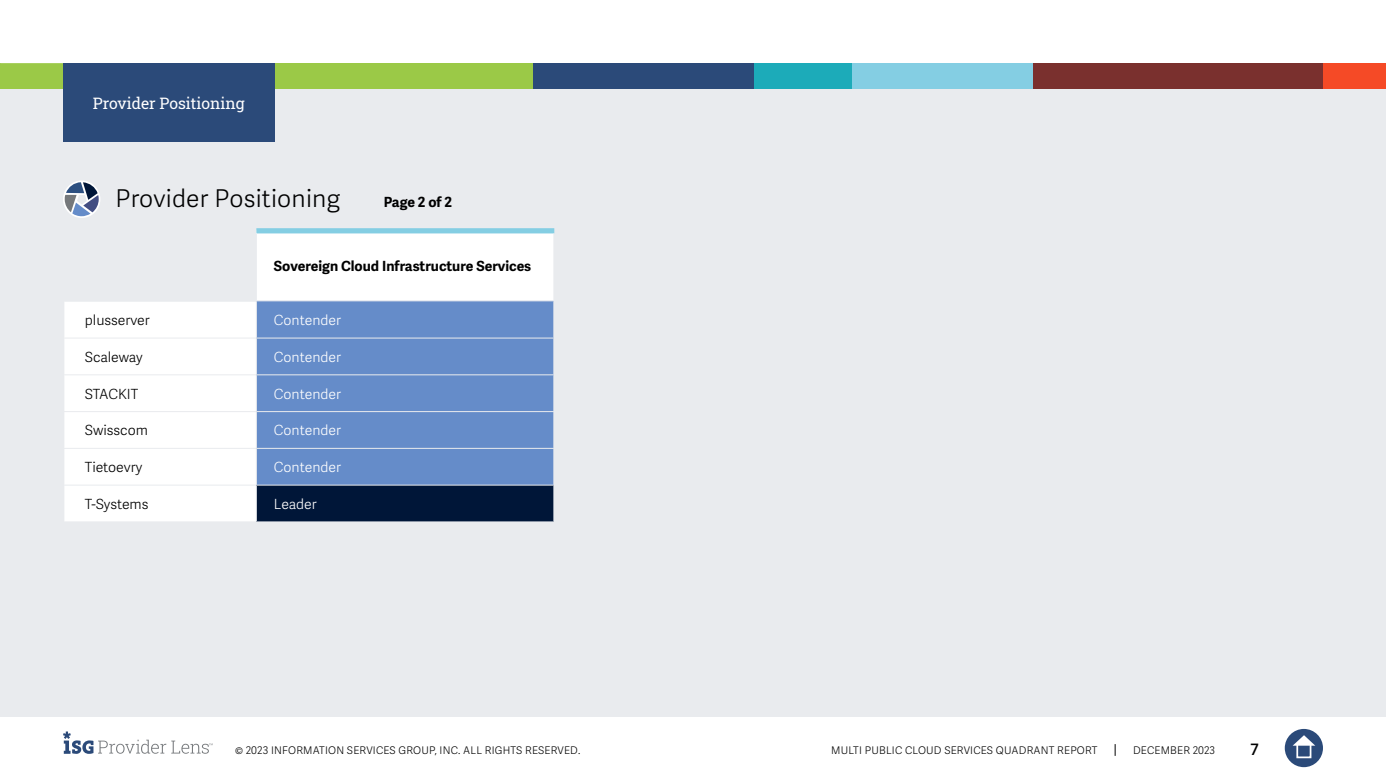
<style>
.page{position:relative;width:1386px;height:780px;background:#fff}
.page>*{position:absolute;margin:0;border:0;box-sizing:border-box;transform-origin:0 0}
.t1{font:300 24.5px "Adelle Sans";letter-spacing:.01em;color:#000}
.t2{font:15.75px "Roboto Slab ISG P Regular";color:#fff}
.t3{font:600 15.75px "Adelle Sans";color:#000}
.t4{font:300 14px "Adelle Sans";color:#000}
.t5{font:300 14px "Adelle Sans";color:#fff}
.t6{font:700 14px "Adelle Sans";color:#000}
.t7{font:300 10.5px "Adelle Sans";letter-spacing:.02em;color:#000}
</style>
<div class="page">
<svg style="left:1115px;top:744px;width:1px;height:12px"></svg>
<div style="left:1285px;top:729px;width:38px;height:38px;background:#2b4a79;border-radius:50%"></div>
<svg style="left:1293px;top:735px;width:22px;height:10px"></svg>
<div style="left:1296px;top:743px;width:15px;height:15px;border:2px solid #fff"></div>
<svg style="left:63px;top:731px;width:150px;height:23px"></svg>
<div style="left:0;top:63px;width:1386px;height:654px;background:#e9ebee"></div>
<div style="left:0;top:63px;width:533px;height:26px;background:#9bc947"></div>
<svg style="left:0;top:63px;width:63px;height:1px"></svg>
<div style="left:533px;top:63px;width:223px;height:26px;background:#2b4a79"></div>
<div style="left:850px;top:63px;width:184px;height:26px;background:#84cee3"></div>
<div style="left:1323px;top:63px;width:63px;height:26px;background:#f54a26"></div>
<div style="left:1033px;top:63px;width:290px;height:26px;background:#7a302e"></div>
<div style="left:754px;top:63px;width:98px;height:26px;background:#1cabb9"></div>
<div style="left:63px;top:63px;width:211px;height:79px;background:#2b4a79"></div>
<svg style="left:63px;top:180px;width:37px;height:38px"></svg>
<svg style="left:65px;top:182px;width:34px;height:34px"></svg>
<div style="left:256px;top:231px;width:298px;height:70px;background:#fff"></div>
<div style="left:64px;top:302px;width:192px;height:219px;background:#fff"></div>
<div style="left:257px;top:301px;width:296px;height:183px;background:#658cc9"></div>
<div style="left:256px;top:485px;width:298px;height:37px;background:#001638"></div>
<hr style="left:63px;top:337px;width:194px;height:1px;background:#e9ebee">
<hr style="left:63px;top:374px;width:194px;height:1px;background:#e9ebee">
<hr style="left:63px;top:448px;width:194px;height:1px;background:#e9ebee">
<hr style="left:63px;top:484px;width:194px;height:1px;background:#e9ebee">
<hr style="left:63px;top:521px;width:194px;height:1px;background:#e9ebee">
<div style="left:256px;top:228px;width:298px;height:5px;background:#84cee3"></div>
<hr style="left:256px;top:233px;width:1px;height:67px;background:#e9ebee">
<hr style="left:256px;top:300px;width:298px;height:1px;background:#e9ebee">
<hr style="left:553px;top:233px;width:1px;height:67px;background:#e9ebee">
<hr style="left:63px;top:411px;width:194px;height:1px;background:#e9ebee">
<hr style="left:256px;top:485px;width:1px;height:36px;background:#e9ebee">
<hr style="left:553px;top:485px;width:1px;height:36px;background:#e9ebee">
<hr style="left:257px;top:521px;width:297px;height:1px;background:#e9ebee">
<hr style="left:257px;top:337px;width:297px;height:1px;background:#e9ebee">
<hr style="left:257px;top:374px;width:297px;height:1px;background:#e9ebee">
<hr style="left:257px;top:411px;width:297px;height:1px;background:#e9ebee">
<hr style="left:257px;top:448px;width:297px;height:1px;background:#e9ebee">
<h2 class="t2" style="left:93px;top:92px;width:153px">Provider Positioning</h2>
<h1 class="t1" style="left:116px;top:184px;width:226px">Provider Positioning</h1>
<h3 class="t6" style="left:384px;top:193px;width:70px">Page 2 of 2</h3>
<h3 class="t6" style="left:274px;top:258px;width:259px">Sovereign Cloud Infrastructure Services</h3>
<h3 class="t4" style="left:85px;top:312px;width:66px">plusserver</h3>
<h3 class="t5" style="left:274px;top:312px;width:69px">Contender</h3>
<h3 class="t4" style="left:85px;top:348px;width:59px">Scaleway</h3>
<h3 class="t5" style="left:274px;top:348px;width:69px">Contender</h3>
<h3 class="t4" style="left:85px;top:385px;width:55px">STACKIT</h3>
<h3 class="t5" style="left:274px;top:385px;width:69px">Contender</h3>
<h3 class="t4" style="left:85px;top:422px;width:65px">Swisscom</h3>
<h3 class="t5" style="left:274px;top:422px;width:69px">Contender</h3>
<h3 class="t4" style="left:85px;top:459px;width:59px">Tietoevry</h3>
<h3 class="t5" style="left:274px;top:459px;width:69px">Contender</h3>
<h3 class="t4" style="left:85px;top:495px;width:65px">T-Systems</h3>
<h3 class="t5" style="left:274px;top:495px;width:44px">Leader</h3>
<p class="t7" style="left:235px;top:744px;width:347px">© 2023 INFORMATION SERVICES GROUP, INC. ALL RIGHTS RESERVED.</p>
<p class="t7" style="left:831px;top:744px;width:268px">MULTI PUBLIC CLOUD SERVICES QUADRANT REPORT</p>
<p class="t7" style="left:1133px;top:744px;width:84px">DECEMBER 2023</p>
<h2 class="t3" style="left:1251px;top:740px;width:10px">7</h2>
</div>
